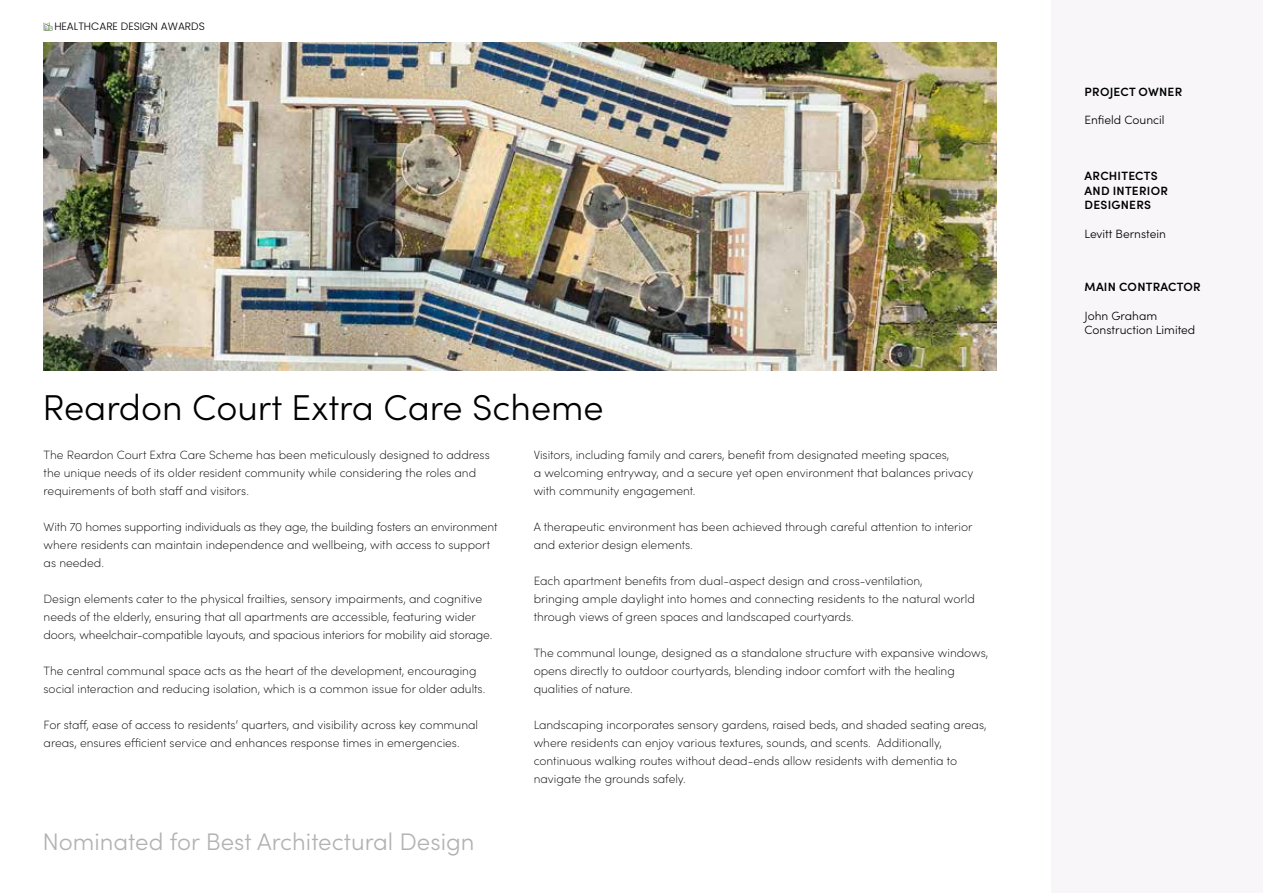
<style>
.page{position:relative;width:1263px;height:893px;background:#fff}
.page>*{position:absolute;margin:0;border:0;box-sizing:border-box;transform-origin:0 0}
.t1{font:300 36px "Sofia Pro";color:#000}
.t2{font:300 24px "Sofia Pro";color:#b3b2b2}
.t3{font:200 12px/18px "Sofia Pro";color:#000}
.t4{font:300 12px/14.4px "Sofia Pro";color:#000}
.t5{font:600 12px/14.4px "Sofia Pro";letter-spacing:.02em;color:#000}
.t6{font:300 10.65px "Poppins";color:#000}
</style>
<div class="page">
<div style="left:1051px;top:0;width:212px;height:893px;background:#f8f6f9"></div>
<svg style="left:43px;top:22px;width:9px;height:8px"></svg>
<img style="left:44px;top:43px;width:952px;height:327px">
<p class="t6" style="left:54px;top:20px;width:152px">HEALTHCARE DESIGN AWARDS</p>
<h1 class="t1" style="left:43px;top:381px;width:563px">Reardon Court Extra Care Scheme</h1>
<p class="t3" style="left:44px;top:445px;width:448px">The Reardon Court Extra Care Scheme has been meticulously designed to address the unique needs of its older resident community while considering the roles and requirements of both staff and visitors.</p>
<p class="t3" style="left:44px;top:517px;width:455px">With 70 homes supporting individuals as they age, the building fosters an environment where residents can maintain independence and wellbeing, with access to support as needed.</p>
<p class="t3" style="left:44px;top:589px;width:450px">Design elements cater to the physical frailties, sensory impairments, and cognitive needs of the elderly, ensuring that all apartments are accessible, featuring wider doors, wheelchair-compatible layouts, and spacious interiors for mobility aid storage.</p>
<p class="t3" style="left:44px;top:661px;width:443px">The central communal space acts as the heart of the development, encouraging social interaction and reducing isolation, which is a common issue for older adults.</p>
<p class="t3" style="left:44px;top:715px;width:436px">For staff, ease of access to residents’ quarters, and visibility across key communal areas, ensures efficient service and enhances response times in emergencies.</p>
<p class="t3" style="left:534px;top:445px;width:441px">Visitors, including family and carers, benefit from designated meeting spaces,<br>a welcoming entryway, and a secure yet open environment that balances privacy with community engagement.</p>
<p class="t3" style="left:534px;top:517px;width:440px">A therapeutic environment has been achieved through careful attention to interior and exterior design elements.</p>
<p class="t3" style="left:534px;top:571px;width:443px">Each apartment benefits from dual-aspect design and cross-ventilation,<br>bringing ample daylight into homes and connecting residents to the natural world through views of green spaces and landscaped courtyards.</p>
<p class="t3" style="left:534px;top:643px;width:456px">The communal lounge, designed as a standalone structure with expansive windows, opens directly to outdoor courtyards, blending indoor comfort with the healing qualities of nature.</p>
<p class="t3" style="left:534px;top:715px;width:454px">Landscaping incorporates sensory gardens, raised beds, and shaded seating areas, where residents can enjoy various textures, sounds, and scents. Additionally, continuous walking routes without dead-ends allow residents with dementia to navigate the grounds safely.</p>
<h2 class="t2" style="left:43px;top:825px;width:433px">Nominated for Best Architectural Design</h2>
<p class="t5" style="left:1084px;top:83px;width:99px">PROJECT OWNER</p>
<p class="t4" style="left:1084px;top:112px;width:82px">Enfield Council</p>
<p class="t5" style="left:1084px;top:168px;width:85px">ARCHITECTS<br>AND INTERIOR<br>DESIGNERS</p>
<p class="t4" style="left:1084px;top:226px;width:83px">Levitt Bernstein</p>
<p class="t5" style="left:1084px;top:279px;width:118px">MAIN CONTRACTOR</p>
<p class="t4" style="left:1084px;top:308px;width:112px">John Graham<br>Construction Limited</p>
</div>
